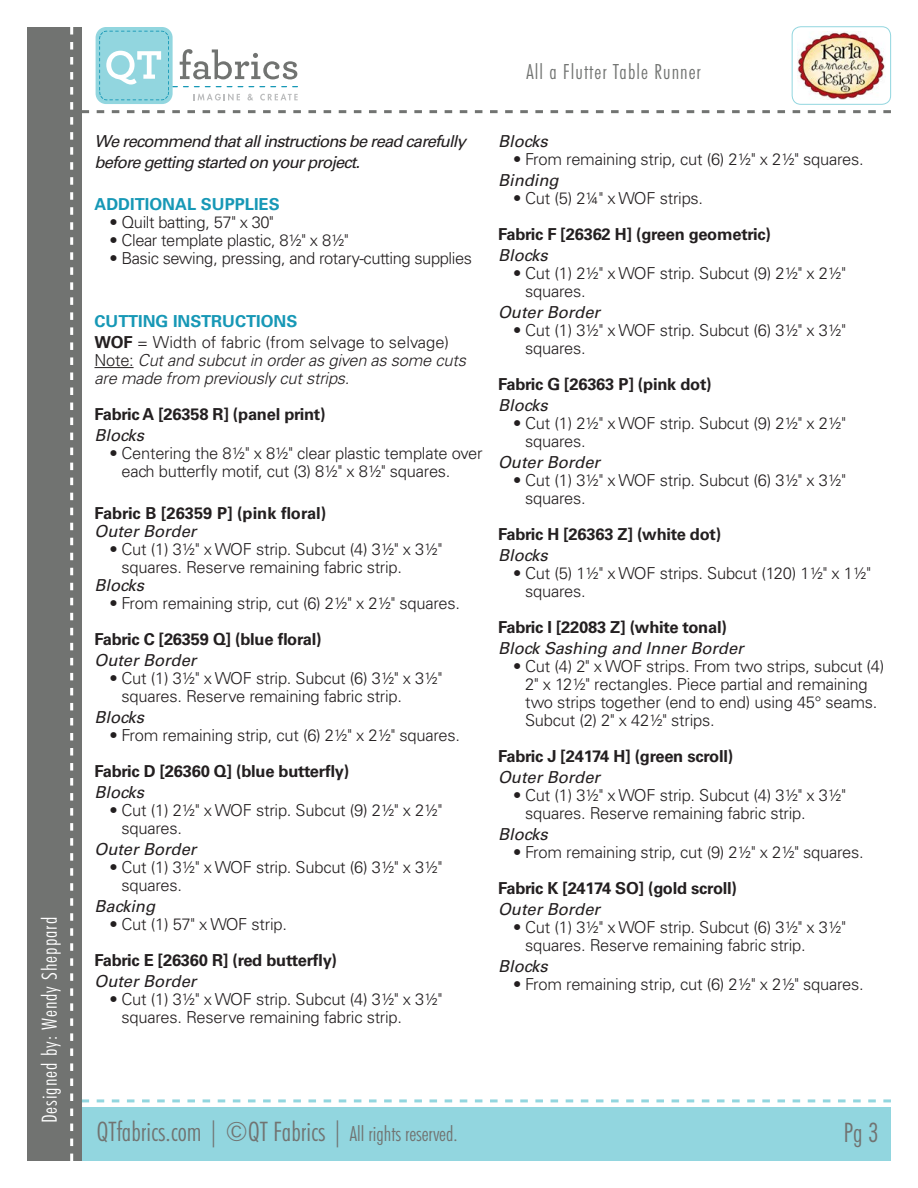
<style>
.page{position:relative;width:918px;height:1188px;background:#fff}
.page>*{position:absolute;margin:0;border:0;box-sizing:border-box;transform-origin:0 0}
.t1{font:300 condensed 27px "Futura BT";color:#717371}
.t2{font:300 condensed 21px "Futura BT";letter-spacing:.05em;color:#fff}
.t3{font:300 condensed 21px "Futura BT";letter-spacing:.05em;color:#717371}
.t4{font:300 16.5px/18px "Univers LT Std";letter-spacing:-.015em;color:#231f20}
.t5{font:700 16.5px "Univers LT Std";letter-spacing:-.015em;color:#231f20}
.t6{font:italic 16.5px "Univers LT Std";color:#231f20}
.t7{font:italic 16.5px/21px "Univers LT Std";letter-spacing:-.05em;color:#231f20}
.t8{font:italic 300 16.5px/18px "Univers LT Std";letter-spacing:-.015em;color:#231f20}
.Headers{font:700 16.5px "Univers LT Std";color:#1798b6}
.s1{font-weight:700}
.s2{font-style:normal}
.s3{font-size:21px}
</style>
<div class="page">
<svg style="left:82px;top:110px;width:809px;height:3px"></svg>
<div style="left:71px;top:1107px;width:820px;height:54px;background:#92d6df"></div>
<svg style="left:82px;top:1099px;width:809px;height:3px"></svg>
<div style="left:96px;top:27px;width:77px;height:77px;background:#92d6df;border-radius:11px"></div>
<svg style="left:99px;top:31px;width:199px;height:70px"></svg>
<div style="left:27px;top:27px;width:55px;height:1134px;background:#717371"></div>
<svg style="left:70px;top:27px;width:4px;height:1134px"></svg>
<img style="left:798px;top:32px;width:87px;height:68px">
<div style="left:792px;top:26px;width:99px;height:79px;border:1px solid #92d6df;border-radius:9px"></div>
<hr style="left:94px;top:367px;width:40px;height:1px;background:#231f20">
<p class="t2" style="left:37px;top:1123px;width:208px;rotate:-90deg">Designed by: Wendy Sheppard</p>
<p class="t3" style="left:526px;top:59px;width:176px">All a Flutter Table Runner</p>
<p class="t7" style="left:94px;top:131px;width:373px">We recommend that all instructions be read carefully before getting started on your project.</p>
<p class="Headers" style="left:94px;top:194px;width:187px">ADDITIONAL SUPPLIES</p>
<p class="t4" style="left:110px;top:213px;width:166px">• Quilt batting, 57" x 30"</p>
<p class="t4" style="left:110px;top:231px;width:241px">• Clear template plastic, 8½" x 8½"</p>
<p class="t4" style="left:110px;top:249px;width:364px">• Basic sewing, pressing, and rotary-cutting supplies</p>
<p class="Headers" style="left:95px;top:311px;width:204px">CUTTING INSTRUCTIONS</p>
<p class="t4" style="left:95px;top:333px;width:356px"><span class="s1">WOF</span> = Width of fabric (from selvage to selvage)</p>
<p class="t8" style="left:95px;top:351px;width:373px"><span class="s2">Note:</span> Cut and subcut in order as given as some cuts are made from previously cut strips.</p>
<p class="t5" style="left:95px;top:404px;width:233px">Fabric A [26358 R] (panel print)</p>
<p class="t6" style="left:95px;top:425px;width:51px">Blocks</p>
<p class="t4" style="left:122px;top:444px;width:363px;text-indent:-12px">• Centering the 8½" x 8½" clear plastic template over each butterfly motif, cut (3) 8½" x 8½" squares.</p>
<p class="t5" style="left:95px;top:503px;width:233px">Fabric B [26359 P] (pink floral)</p>
<p class="t6" style="left:95px;top:521px;width:103px">Outer Border</p>
<p class="t4" style="left:122px;top:540px;width:322px;text-indent:-12px">• Cut (1) 3½" x WOF strip. Subcut (4) 3½" x 3½" squares. Reserve remaining fabric strip.</p>
<p class="t6" style="left:95px;top:575px;width:51px">Blocks</p>
<p class="t4" style="left:110px;top:594px;width:352px">• From remaining strip, cut (6) 2½" x 2½" squares.</p>
<p class="t5" style="left:95px;top:629px;width:229px">Fabric C [26359 Q] (blue floral)</p>
<p class="t6" style="left:95px;top:650px;width:103px">Outer Border</p>
<p class="t4" style="left:122px;top:669px;width:322px;text-indent:-12px">• Cut (1) 3½" x WOF strip. Subcut (6) 3½" x 3½" squares. Reserve remaining fabric strip.</p>
<p class="t6" style="left:95px;top:707px;width:51px">Blocks</p>
<p class="t4" style="left:110px;top:726px;width:352px">• From remaining strip, cut (6) 2½" x 2½" squares.</p>
<p class="t5" style="left:95px;top:761px;width:256px">Fabric D [26360 Q] (blue butterfly)</p>
<p class="t6" style="left:95px;top:782px;width:51px">Blocks</p>
<p class="t4" style="left:122px;top:801px;width:322px;text-indent:-12px">• Cut (1) 2½" x WOF strip. Subcut (9) 2½" x 2½" squares.</p>
<p class="t6" style="left:95px;top:839px;width:103px">Outer Border</p>
<p class="t4" style="left:122px;top:858px;width:322px;text-indent:-12px">• Cut (1) 3½" x WOF strip. Subcut (6) 3½" x 3½" squares.</p>
<p class="t6" style="left:95px;top:896px;width:62px">Backing</p>
<p class="t4" style="left:110px;top:915px;width:179px">• Cut (1) 57" x WOF strip.</p>
<p class="t5" style="left:95px;top:950px;width:244px">Fabric E [26360 R] (red butterfly)</p>
<p class="t6" style="left:95px;top:971px;width:103px">Outer Border</p>
<p class="t4" style="left:122px;top:990px;width:322px;text-indent:-12px">• Cut (1) 3½" x WOF strip. Subcut (4) 3½" x 3½" squares. Reserve remaining fabric strip.</p>
<p class="t6" style="left:498px;top:131px;width:51px">Blocks</p>
<p class="t4" style="left:513px;top:150px;width:352px">• From remaining strip, cut (6) 2½" x 2½" squares.</p>
<p class="t6" style="left:498px;top:170px;width:62px">Binding</p>
<p class="t4" style="left:513px;top:189px;width:192px">• Cut (5) 2¼" x WOF strips.</p>
<p class="t5" style="left:498px;top:224px;width:274px">Fabric F [26362 H] (green geometric)</p>
<p class="t6" style="left:498px;top:245px;width:51px">Blocks</p>
<p class="t4" style="left:525px;top:264px;width:322px;text-indent:-12px">• Cut (1) 2½" x WOF strip. Subcut (9) 2½" x 2½" squares.</p>
<p class="t6" style="left:498px;top:302px;width:103px">Outer Border</p>
<p class="t4" style="left:525px;top:321px;width:322px;text-indent:-12px">• Cut (1) 3½" x WOF strip. Subcut (6) 3½" x 3½" squares.</p>
<p class="t5" style="left:498px;top:374px;width:215px">Fabric G [26363 P] (pink dot)</p>
<p class="t6" style="left:498px;top:395px;width:51px">Blocks</p>
<p class="t4" style="left:525px;top:414px;width:322px;text-indent:-12px">• Cut (1) 2½" x WOF strip. Subcut (9) 2½" x 2½" squares.</p>
<p class="t6" style="left:498px;top:452px;width:103px">Outer Border</p>
<p class="t4" style="left:525px;top:471px;width:322px;text-indent:-12px">• Cut (1) 3½" x WOF strip. Subcut (6) 3½" x 3½" squares.</p>
<p class="t5" style="left:498px;top:524px;width:225px">Fabric H [26363 Z] (white dot)</p>
<p class="t6" style="left:498px;top:545px;width:51px">Blocks</p>
<p class="t4" style="left:525px;top:564px;width:347px;text-indent:-12px">• Cut (5) 1½" x WOF strips. Subcut (120) 1½" x 1½" squares.</p>
<p class="t5" style="left:498px;top:617px;width:230px">Fabric I [22083 Z] (white tonal)</p>
<p class="t6" style="left:498px;top:638px;width:247px">Block Sashing and Inner Border</p>
<p class="t4" style="left:525px;top:657px;width:361px;text-indent:-12px">• Cut (4) 2" x WOF strips. From two strips, subcut (4)<br>2" x 12½" rectangles. Piece partial and remaining two strips together (end to end) using 45° seams.<br>Subcut (2) 2" x 42½" strips.</p>
<p class="t5" style="left:498px;top:746px;width:237px">Fabric J [24174 H] (green scroll)</p>
<p class="t6" style="left:498px;top:767px;width:103px">Outer Border</p>
<p class="t4" style="left:525px;top:786px;width:322px;text-indent:-12px">• Cut (1) 3½" x WOF strip. Subcut (4) 3½" x 3½" squares. Reserve remaining fabric strip.</p>
<p class="t6" style="left:498px;top:824px;width:51px">Blocks</p>
<p class="t4" style="left:513px;top:843px;width:352px">• From remaining strip, cut (9) 2½" x 2½" squares.</p>
<p class="t5" style="left:498px;top:878px;width:240px">Fabric K [24174 SO] (gold scroll)</p>
<p class="t6" style="left:498px;top:899px;width:103px">Outer Border</p>
<p class="t4" style="left:525px;top:918px;width:322px;text-indent:-12px">• Cut (1) 3½" x WOF strip. Subcut (6) 3½" x 3½" squares. Reserve remaining fabric strip.</p>
<p class="t6" style="left:498px;top:956px;width:51px">Blocks</p>
<p class="t4" style="left:513px;top:975px;width:352px">• From remaining strip, cut (6) 2½" x 2½" squares.</p>
<h1 class="t1" style="left:97px;top:1115px;width:362px">QTfabrics.com | ©QT Fabrics | <span class="s3">All rights reserved.</span></h1>
<h1 class="t1" style="left:843px;top:1116px;width:37px">Pg 3</h1>
</div>
